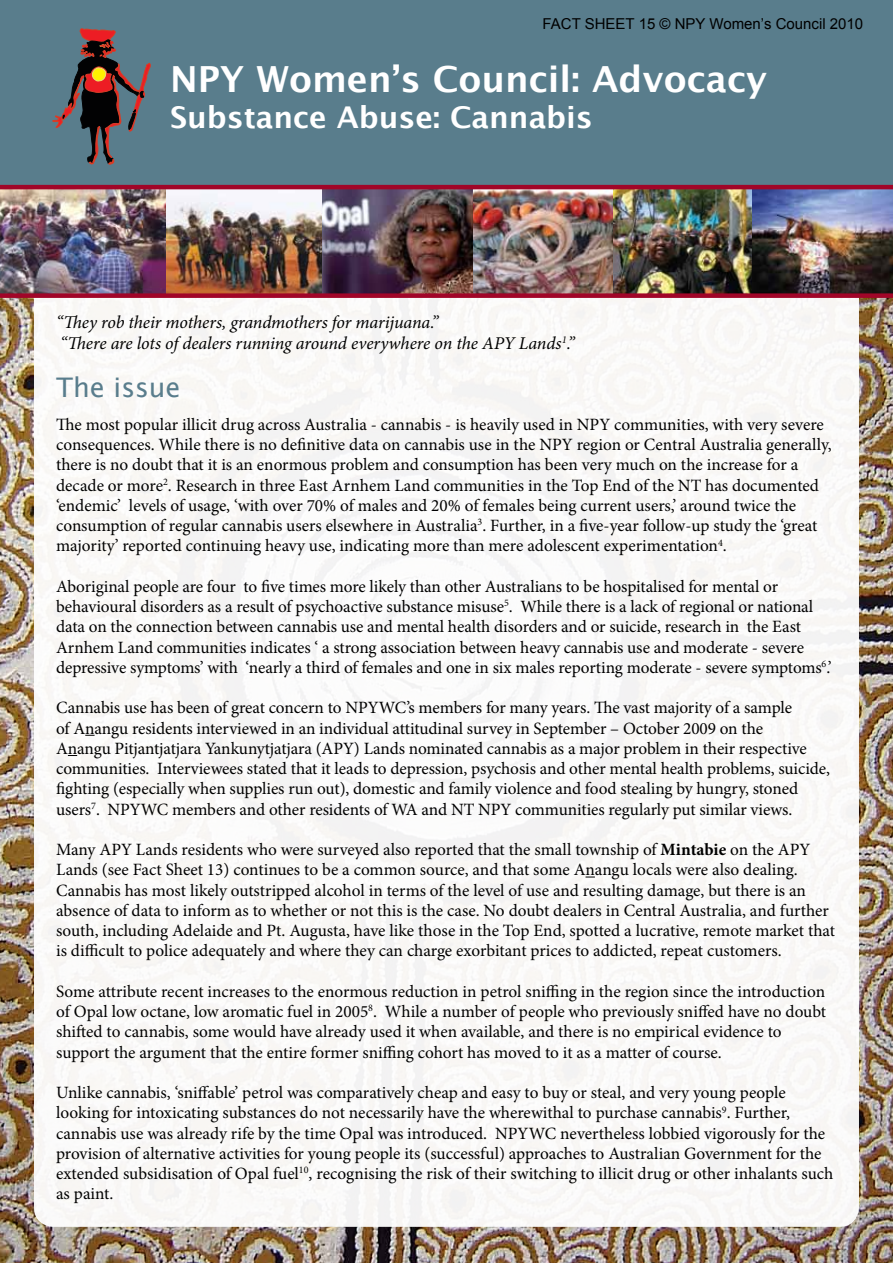
<style>
.page{position:relative;width:893px;height:1263px;background:#fff}
.page>*{position:absolute;margin:0;border:0;box-sizing:border-box;transform-origin:0 0}
.t1{font:700 36px "Lucida Grande";color:#fff}
.t2{font:700 30px "Lucida Grande";color:#fff}
.t3{font:27px "Lucida Grande";color:#597d8c}
.t4{font:italic 18px/21.6px "Minion Pro";letter-spacing:-.005em;color:#000}
.t5{font:17.25px/20.2px "Minion Pro";letter-spacing:-.005em;color:#000}
.t6{font:15px "Arial";color:#000}
.s1{font-weight:700}
</style>
<div class="page">
<img style="left:0;top:298px;width:893px;height:965px">
<div style="left:36px;top:189px;width:821px;height:1036px;background:#faf9f8;border-radius:18px"></div>
<div style="left:0;top:0;width:893px;height:187px;background:#597d8c"></div>
<svg style="left:52px;top:28px;width:99px;height:136px"></svg>
<img style="left:612px;top:189px;width:141px;height:104px">
<img style="left:472px;top:189px;width:140px;height:104px">
<img style="left:0;top:189px;width:320px;height:104px">
<img style="left:753px;top:189px;width:140px;height:104px">
<img style="left:320px;top:189px;width:152px;height:104px">
<hr style="left:0;top:185px;width:893px;height:4px;background:#a10528">
<div style="left:0;top:293px;width:893px;height:5px;background:#a10528"></div>
<p class="t6" style="left:543px;top:14px;width:322px">FACT SHEET 15 © NPY Women’s Council 2010</p>
<h1 class="t1" style="left:170px;top:50px;width:599px">NPY Women’s Council: Advocacy</h1>
<h2 class="t2" style="left:170px;top:93px;width:424px">Substance Abuse: Cannabis</h2>
<p class="t4" style="left:56px;top:311px;width:520px">“They rob their mothers, grandmothers for marijuana.”<br>“There are lots of dealers running around everywhere on the APY Lands<sup>1</sup>.”</p>
<h3 class="t3" style="left:56px;top:372px;width:126px">The issue</h3>
<p class="t5" style="left:56px;top:414px;width:777px">The most popular illicit drug across Australia - cannabis - is heavily used in NPY communities, with very severe consequences. While there is no definitive data on cannabis use in the NPY region or Central Australia generally, there is no doubt that it is an enormous problem and consumption has been very much on the increase for a decade or more<sup>2</sup>. Research in three East Arnhem Land communities in the Top End of the NT has documented ‘endemic’ levels of usage, ‘with over 70% of males and 20% of females being current users,’ around twice the consumption of regular cannabis users elsewhere in Australia<sup>3</sup>. Further, in a five-year follow-up study the ‘great majority’ reported continuing heavy use, indicating more than mere adolescent experimentation<sup>4</sup>.</p>
<p class="t5" style="left:56px;top:576px;width:777px">Aboriginal people are four to five times more likely than other Australians to be hospitalised for mental or behavioural disorders as a result of psychoactive substance misuse<sup>5</sup>. While there is a lack of regional or national data on the connection between cannabis use and mental health disorders and or suicide, research in the East Arnhem Land communities indicates ‘ a strong association between heavy cannabis use and moderate - severe depressive symptoms’ with ‘nearly a third of females and one in six males reporting moderate - severe symptoms<sup>6</sup>.’</p>
<p class="t5" style="left:56px;top:698px;width:775px">Cannabis use has been of great concern to NPYWC’s members for many years. The vast majority of a sample<br>of Anangu residents interviewed in an individual attitudinal survey in September – October 2009 on the<br>Anangu Pitjantjatjara Yankunytjatjara (APY) Lands nominated cannabis as a major problem in their respective communities. Interviewees stated that it leads to depression, psychosis and other mental health problems, suicide, fighting (especially when supplies run out), domestic and family violence and food stealing by hungry, stoned users<sup>7</sup>. NPYWC members and other residents of WA and NT NPY communities regularly put similar views.</p>
<p class="t5" style="left:56px;top:839px;width:780px">Many APY Lands residents who were surveyed also reported that the small township of <span class="s1">Mintabie</span> on the APY Lands (see Fact Sheet 13) continues to be a common source, and that some Anangu locals were also dealing.<br>Cannabis has most likely outstripped alcohol in terms of the level of use and resulting damage, but there is an absence of data to inform as to whether or not this is the case. No doubt dealers in Central Australia, and further south, including Adelaide and Pt. Augusta, have like those in the Top End, spotted a lucrative, remote market that is difficult to police adequately and where they can charge exorbitant prices to addicted, repeat customers.</p>
<p class="t5" style="left:56px;top:981px;width:772px">Some attribute recent increases to the enormous reduction in petrol sniffing in the region since the introduction of Opal low octane, low aromatic fuel in 2005<sup>8</sup>. While a number of people who previously sniffed have no doubt shifted to cannabis, some would have already used it when available, and there is no empirical evidence to support the argument that the entire former sniffing cohort has moved to it as a matter of course.</p>
<p class="t5" style="left:56px;top:1082px;width:779px">Unlike cannabis, ‘sniffable’ petrol was comparatively cheap and easy to buy or steal, and very young people looking for intoxicating substances do not necessarily have the wherewithal to purchase cannabis<sup>9</sup>. Further, cannabis use was already rife by the time Opal was introduced. NPYWC nevertheless lobbied vigorously for the provision of alternative activities for young people its (successful) approaches to Australian Government for the extended subsidisation of Opal fuel<sup>10</sup>, recognising the risk of their switching to illicit drug or other inhalants such as paint.</p>
</div>
